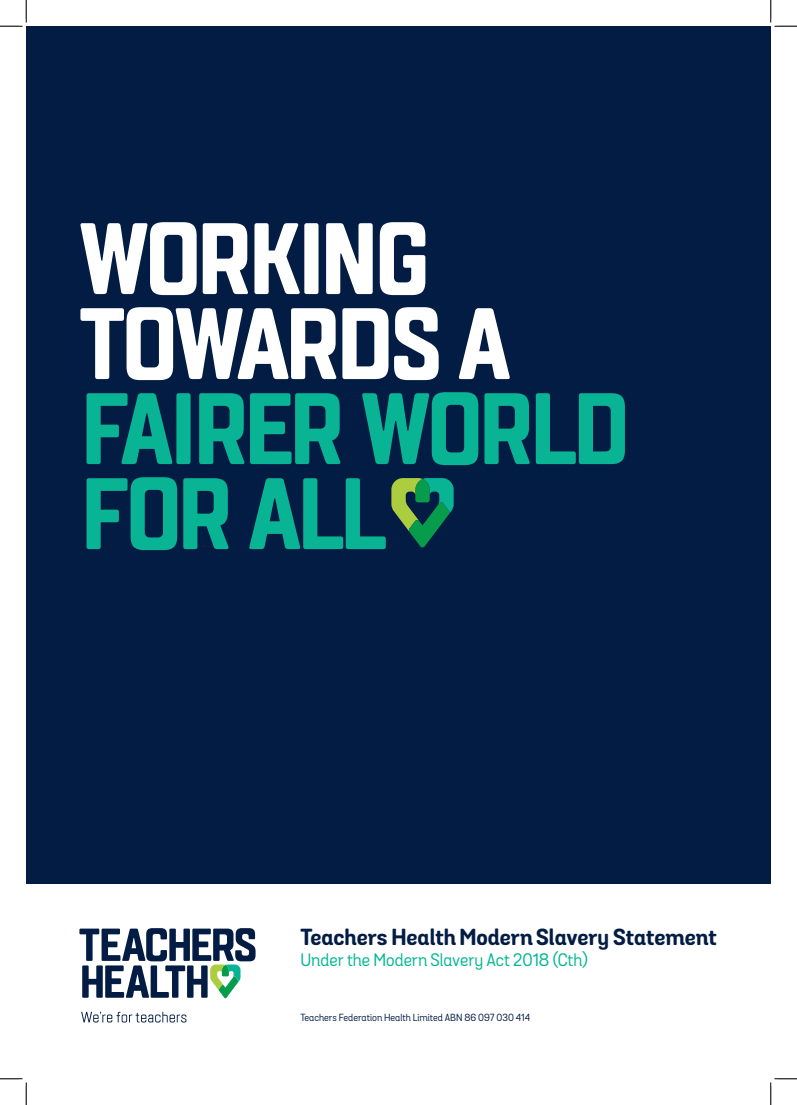
<style>
.page{position:relative;width:797px;height:1105px;background:#fff}
.page>*{position:absolute;margin:0;border:0;box-sizing:border-box;transform-origin:0 0}
.t1{font:101.25px "HEART";letter-spacing:-.055em;color:#09b495}
.t2{font:101.25px "HEART";letter-spacing:-.05em;color:#fff}
.t3{font:700 22.5px "Grota Sans Alt Rd";color:#031c44}
.t4{font:17.5px "Grota Sans Alt Rd";color:#00b792}
.t5{font:10px "Grota Sans Alt Rd";color:#031c44}
</style>
<div class="page">
<div style="left:26px;top:26px;width:744px;height:858px;background:#031c44"></div>
<svg style="left:391px;top:478px;width:62px;height:69px;background:#27724f"></svg>
<svg style="left:79px;top:928px;width:176px;height:70px"></svg>
<svg style="left:81px;top:1012px;width:105px;height:10px"></svg>
<svg style="left:0;top:0;width:27px;height:27px"></svg>
<svg style="left:0;top:1078px;width:27px;height:27px"></svg>
<svg style="left:770px;top:0;width:27px;height:27px"></svg>
<svg style="left:770px;top:1078px;width:27px;height:27px"></svg>
<p class="t2" style="left:79px;top:194px;width:353px">WORKING</p>
<p class="t2" style="left:79px;top:279px;width:432px">TOWARDS A</p>
<p class="t1" style="left:79px;top:364px;width:553px">FAIRER WORLD</p>
<p class="t1" style="left:79px;top:449px;width:308px">FOR ALL</p>
<p class="t3" style="left:300px;top:923px;width:418px">Teachers Health Modern Slavery Statement</p>
<p class="t4" style="left:300px;top:949px;width:289px">Under the Modern Slavery Act 2018 (Cth)</p>
<p class="t5" style="left:300px;top:1012px;width:231px">Teachers Federation Health Limited ABN 86 097 030 414</p>
</div>
